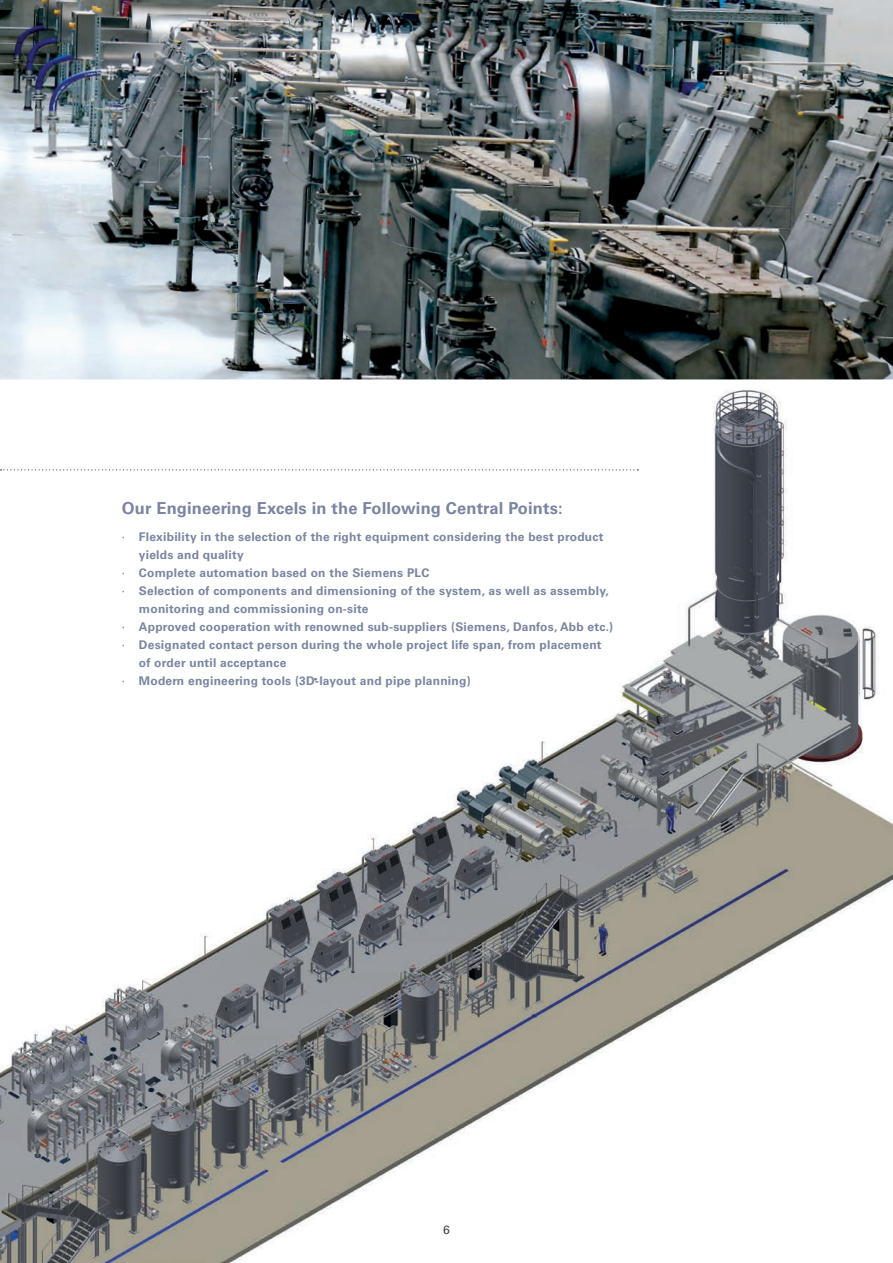
<style>
.page{position:relative;width:893px;height:1263px;background:#fff}
.page>*{position:absolute;margin:0;border:0;box-sizing:border-box;transform-origin:0 0}
.t1{font:700 16.5px "Univers LT Pro 65";letter-spacing:.01em;color:#7a85a1}
.t2{font:700 12px "Univers LT Pro 65";letter-spacing:.02em;color:#7a85a1}
.t3{font:12px "Univers LT Pro 55 Roman";color:#3e3e3f}
.s1{font-family:"Univers LT Pro 55 Roman";font-weight:400}
</style>
<div class="page">
<img style="left:0;top:389px;width:893px;height:874px">
<img style="left:0;top:0;width:893px;height:379px">
<svg style="left:1px;top:469px;width:637px;height:1px"></svg>
<h1 class="t1" style="left:122px;top:497px;width:442px">Our Engineering Excels in the Following Central Points:</h1>
<p class="t2" style="left:122px;top:529px;width:483px"><span class="s1">∙</span> Flexibility in the selection of the right equipment considering the best product</p>
<p class="t2" style="left:139px;top:547px;width:106px">yields and quality</p>
<p class="t2" style="left:122px;top:565px;width:309px"><span class="s1">∙</span> Complete automation based on the Siemens PLC</p>
<p class="t2" style="left:122px;top:583px;width:488px"><span class="s1">∙</span> Selection of components and dimensioning of the system, as well as assembly,</p>
<p class="t2" style="left:139px;top:601px;width:231px">monitoring and commissioning on-site</p>
<p class="t2" style="left:122px;top:619px;width:493px"><span class="s1">∙</span> Approved cooperation with renowned sub-suppliers (Siemens, Danfos, Abb etc.)</p>
<p class="t2" style="left:122px;top:637px;width:481px"><span class="s1">∙</span> Designated contact person during the whole project life span, from placement</p>
<p class="t2" style="left:139px;top:655px;width:149px">of order until acceptance</p>
<p class="t2" style="left:122px;top:673px;width:350px"><span class="s1">∙</span> Modern engineering tools (3D-layout and pipe planning)</p>
<p class="t3" style="left:443px;top:1221px;width:8px">6</p>
</div>
